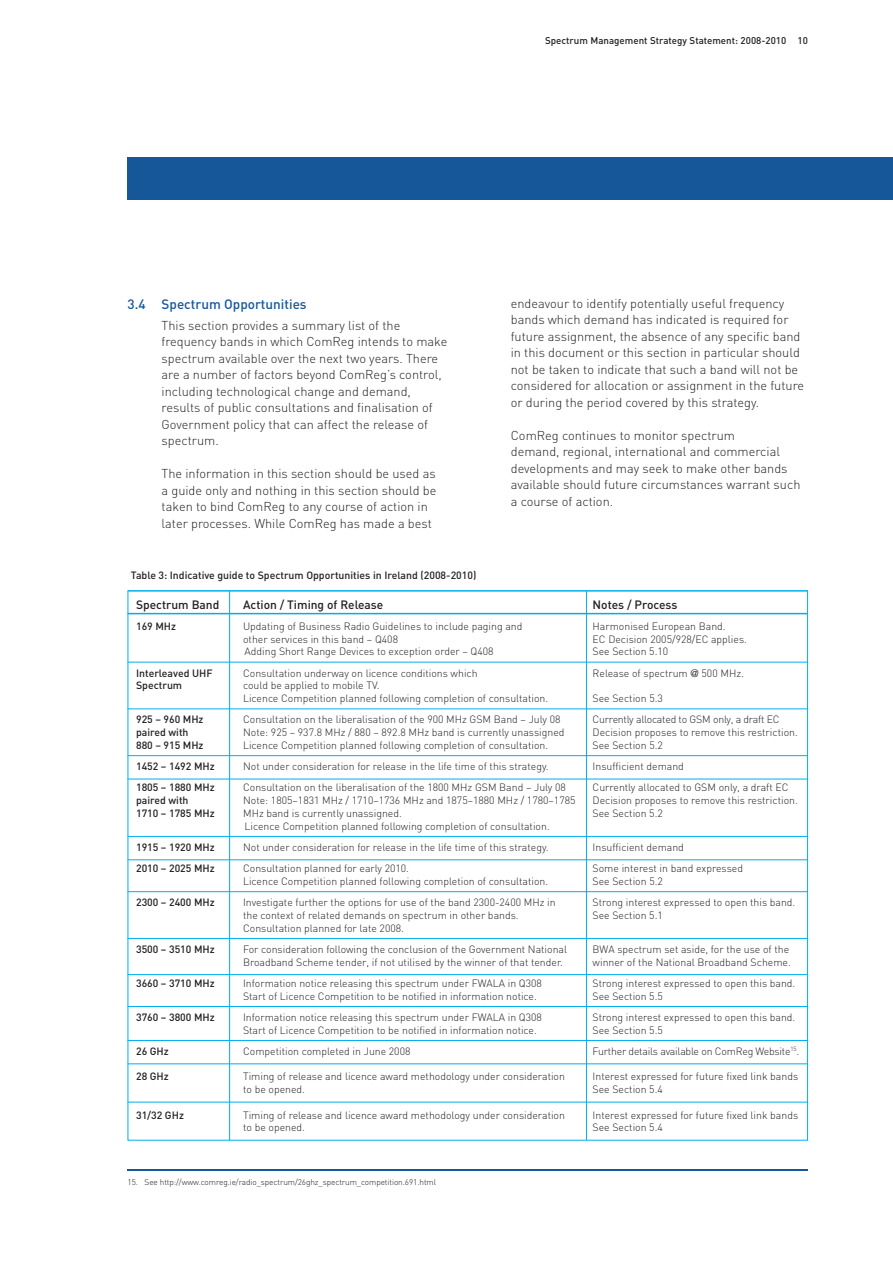
<style>
.page{position:relative;width:893px;height:1263px;background:#fff}
.page>*{position:absolute;margin:0;border:0;box-sizing:border-box;transform-origin:0 0}
.t1{font:500 13.5px "DIN";color:#165799}
.t2{font:300 12.75px/16.5px "DIN";color:#231f20}
.t3{font:500 12px "DIN";color:#231f20}
.t4{font:300 10.5px/12.8px "DIN";color:#231f20}
.t5{font:500 10.5px "DIN";color:#231f20}
.t6{font:300 10.5px "DIN";letter-spacing:-.02em;color:#231f20}
.t7{font:500 9.75px "DIN";color:#231f20}
.t8{font:300 8.25px "DIN";letter-spacing:-.01em;color:#231f20}
.s1{font-family:"Univers"}
</style>
<div class="page">
<hr style="left:128px;top:1169px;width:680px;height:1px;background:#165799">
<svg style="left:127px;top:590px;width:681px;height:551px"></svg>
<div style="left:128px;top:157px;width:765px;height:43px;background:#165799"></div>
<p class="t7" style="left:545px;top:34px;width:264px">Spectrum Management Strategy Statement: 2008-2010 10</p>
<p class="t1" style="left:128px;top:295px;width:181px">3.4 Spectrum Opportunities</p>
<p class="t2" style="left:162px;top:317px;width:287px">This section provides a summary list of the frequency bands in which ComReg intends to make spectrum available over the next two years. There are a number of factors beyond ComReg’s control, including technological change and demand, results of public consultations and finalisation of Government policy that can affect the release of spectrum.</p>
<p class="t2" style="left:162px;top:465px;width:276px">The information in this section should be used as a guide only and nothing in this section should be taken to bind ComReg to any course of action in later processes. While ComReg has made a best</p>
<p class="t2" style="left:511px;top:295px;width:295px">endeavour to identify potentially useful frequency bands which demand has indicated is required for future assignment, the absence of any specific band in this document or this section in particular should not be taken to indicate that such a band will not be considered for allocation or assignment in the future or during the period covered by this strategy.</p>
<p class="t2" style="left:511px;top:427px;width:291px">ComReg continues to monitor spectrum<br>demand, regional, international and commercial developments and may seek to make other bands available should future circumstances warrant such a course of action.</p>
<p class="t5" style="left:131px;top:568px;width:347px">Table 3: Indicative guide to Spectrum Opportunities in Ireland (2008-2010)</p>
<p class="t3" style="left:136px;top:597px;width:85px">Spectrum Band</p>
<p class="t3" style="left:243px;top:597px;width:142px">Action / Timing of Release</p>
<p class="t3" style="left:593px;top:597px;width:86px">Notes / Process</p>
<p class="t5" style="left:136px;top:619px;width:42px">169 MHz</p>
<p class="t4" style="left:243px;top:620px;width:281px">Updating of Business Radio Guidelines to include paging and</p>
<p class="t4" style="left:593px;top:620px;width:135px">Harmonised European Band.</p>
<p class="t4" style="left:243px;top:632px;width:157px">other services in this band – Q408</p>
<p class="t4" style="left:593px;top:632px;width:156px">EC Decision 2005/928/EC applies.</p>
<p class="t4" style="left:245px;top:645px;width:250px">Adding Short Range Devices to exception order – Q408</p>
<p class="t4" style="left:593px;top:645px;width:77px">See Section 5.10</p>
<p class="t5" style="left:136px;top:666px;width:78px">Interleaved UHF</p>
<p class="t4" style="left:243px;top:666px;width:236px">Consultation underway on licence conditions which</p>
<p class="t4" style="left:593px;top:666px;width:153px">Release of spectrum <span class="s1">@</span> 500 MHz.</p>
<p class="t5" style="left:136px;top:679px;width:48px">Spectrum</p>
<p class="t4" style="left:243px;top:679px;width:307px">could be applied to mobile TV.<br>Licence Competition planned following completion of consultation.</p>
<p class="t4" style="left:593px;top:692px;width:72px">See Section 5.3</p>
<p class="t5" style="left:136px;top:713px;width:69px">925 – 960 MHz</p>
<p class="t4" style="left:243px;top:713px;width:319px">Consultation on the liberalisation of the 900 MHz GSM Band – July 08</p>
<p class="t6" style="left:593px;top:713px;width:189px">Currently allocated to GSM only, a draft EC</p>
<p class="t5" style="left:136px;top:726px;width:54px">paired with</p>
<p class="t4" style="left:243px;top:726px;width:323px">Note: 925 – 937.8 MHz / 880 – 892.8 MHz band is currently unassigned</p>
<p class="t4" style="left:593px;top:726px;width:207px">Decision proposes to remove this restriction.</p>
<p class="t5" style="left:136px;top:738px;width:69px">880 – 915 MHz</p>
<p class="t4" style="left:243px;top:739px;width:307px">Licence Competition planned following completion of consultation.</p>
<p class="t4" style="left:593px;top:739px;width:72px">See Section 5.2</p>
<p class="t5" style="left:136px;top:760px;width:80px">1452 – 1492 MHz</p>
<p class="t4" style="left:243px;top:760px;width:307px">Not under consideration for release in the life time of this strategy.</p>
<p class="t4" style="left:593px;top:760px;width:93px">Insufficient demand</p>
<p class="t5" style="left:136px;top:781px;width:80px">1805 – 1880 MHz</p>
<p class="t4" style="left:243px;top:781px;width:324px">Consultation on the liberalisation of the 1800 MHz GSM Band – July 08</p>
<p class="t4" style="left:593px;top:781px;width:197px">Currently allocated to GSM only, a draft EC</p>
<p class="t5" style="left:136px;top:794px;width:54px">paired with</p>
<p class="t4" style="left:243px;top:794px;width:334px">Note: 1805–1831 MHz / 1710–1736 MHz and 1875–1880 MHz / 1780–1785</p>
<p class="t4" style="left:593px;top:794px;width:207px">Decision proposes to remove this restriction.</p>
<p class="t5" style="left:136px;top:806px;width:80px">1710 – 1785 MHz</p>
<p class="t4" style="left:243px;top:807px;width:160px">MHz band is currently unassigned.</p>
<p class="t4" style="left:593px;top:807px;width:72px">See Section 5.2</p>
<p class="t4" style="left:245px;top:819px;width:307px">Licence Competition planned following completion of consultation.</p>
<p class="t5" style="left:136px;top:840px;width:80px">1915 – 1920 MHz</p>
<p class="t4" style="left:243px;top:841px;width:307px">Not under consideration for release in the life time of this strategy.</p>
<p class="t4" style="left:593px;top:841px;width:93px">Insufficient demand</p>
<p class="t5" style="left:136px;top:862px;width:80px">2010 – 2025 MHz</p>
<p class="t4" style="left:243px;top:862px;width:167px">Consultation planned for early 2010.</p>
<p class="t4" style="left:593px;top:862px;width:152px">Some interest in band expressed</p>
<p class="t4" style="left:243px;top:875px;width:307px">Licence Competition planned following completion of consultation.</p>
<p class="t4" style="left:593px;top:875px;width:72px">See Section 5.2</p>
<p class="t5" style="left:136px;top:896px;width:80px">2300 – 2400 MHz</p>
<p class="t4" style="left:243px;top:896px;width:314px">Investigate further the options for use of the band 2300-2400 MHz in</p>
<p class="t4" style="left:593px;top:896px;width:204px">Strong interest expressed to open this band.</p>
<p class="t4" style="left:243px;top:909px;width:277px">the context of related demands on spectrum in other bands.</p>
<p class="t4" style="left:593px;top:909px;width:72px">See Section 5.1</p>
<p class="t4" style="left:243px;top:921px;width:162px">Consultation planned for late 2008.</p>
<p class="t5" style="left:136px;top:942px;width:80px">3500 – 3510 MHz</p>
<p class="t4" style="left:243px;top:943px;width:326px">For consideration following the conclusion of the Government National</p>
<p class="t4" style="left:593px;top:943px;width:198px">BWA spectrum set aside, for the use of the</p>
<p class="t4" style="left:243px;top:955px;width:321px">Broadband Scheme tender, if not utilised by the winner of that tender.</p>
<p class="t4" style="left:593px;top:955px;width:200px">winner of the National Broadband Scheme.</p>
<p class="t5" style="left:136px;top:976px;width:80px">3660 – 3710 MHz</p>
<p class="t4" style="left:243px;top:977px;width:300px">Information notice releasing this spectrum under FWALA in Q308</p>
<p class="t4" style="left:593px;top:977px;width:204px">Strong interest expressed to open this band.</p>
<p class="t4" style="left:243px;top:989px;width:295px">Start of Licence Competition to be notified in information notice.</p>
<p class="t4" style="left:593px;top:989px;width:72px">See Section 5.5</p>
<p class="t5" style="left:136px;top:1010px;width:80px">3760 – 3800 MHz</p>
<p class="t4" style="left:243px;top:1011px;width:300px">Information notice releasing this spectrum under FWALA in Q308</p>
<p class="t4" style="left:593px;top:1011px;width:204px">Strong interest expressed to open this band.</p>
<p class="t4" style="left:243px;top:1023px;width:295px">Start of Licence Competition to be notified in information notice.</p>
<p class="t4" style="left:593px;top:1023px;width:72px">See Section 5.5</p>
<p class="t5" style="left:136px;top:1044px;width:34px">26 GHz</p>
<p class="t4" style="left:243px;top:1045px;width:169px">Competition completed in June 2008</p>
<p class="t6" style="left:593px;top:1045px;width:208px">Further details available on ComReg Website<sup>15</sup>.</p>
<p class="t5" style="left:136px;top:1070px;width:34px">28 GHz</p>
<p class="t4" style="left:243px;top:1070px;width:323px">Timing of release and licence award methodology under consideration</p>
<p class="t4" style="left:593px;top:1070px;width:207px">Interest expressed for future fixed link bands</p>
<p class="t4" style="left:243px;top:1083px;width:63px">to be opened.</p>
<p class="t4" style="left:593px;top:1083px;width:72px">See Section 5.4</p>
<p class="t5" style="left:136px;top:1108px;width:49px">31/32 GHz</p>
<p class="t4" style="left:243px;top:1108px;width:323px">Timing of release and licence award methodology under consideration</p>
<p class="t4" style="left:593px;top:1108px;width:207px">Interest expressed for future fixed link bands</p>
<p class="t4" style="left:243px;top:1121px;width:63px">to be opened.</p>
<p class="t4" style="left:593px;top:1121px;width:72px">See Section 5.4</p>
<p class="t8" style="left:128px;top:1176px;width:310px">15. See http://www.comreg.ie/radio_spectrum/26ghz_spectrum_competition.691.html</p>
</div>
